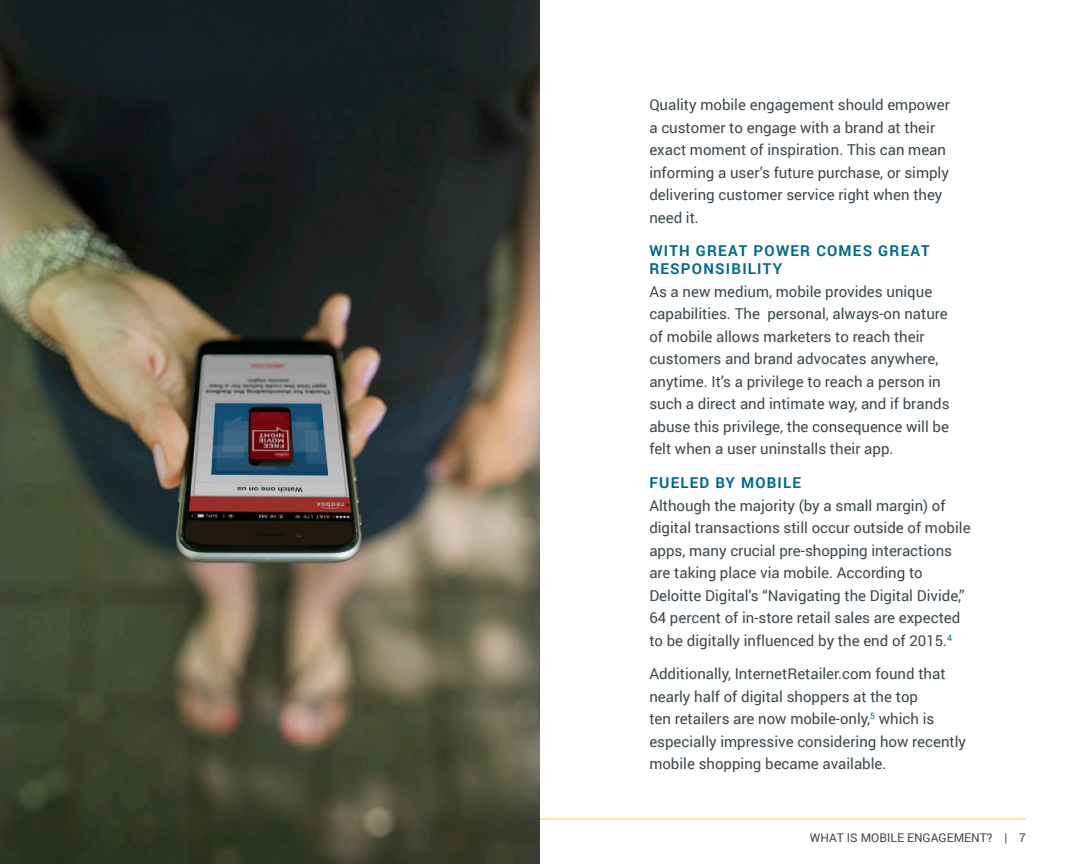
<style>
.page{position:relative;width:1080px;height:864px;background:#fff}
.page>*{position:absolute;margin:0;border:0;box-sizing:border-box;transform-origin:0 0}
.Body_Copy_Regular_Ch{font:15px/22.5px "Roboto";color:#3d494c}
.Body_Head_Bold_Pacif{font:700 15px/18px "Roboto";letter-spacing:.08em;color:#00698f}
.t1{font:12px "Roboto";color:#3d494c}
</style>
<div class="page">
<hr style="left:54px;top:819px;width:972px;height:1px;background:#fec844">
<img style="left:0;top:0;width:540px;height:864px">
<p class="Body_Copy_Regular_Ch" style="left:649px;top:93px;width:302px">Quality mobile engagement should empower a customer to engage with a brand at their exact moment of inspiration. This can mean informing a user’s future purchase, or simply delivering customer service right when they need it.</p>
<p class="Body_Head_Bold_Pacif" style="left:649px;top:242px;width:282px">WITH GREAT POWER COMES GREAT<br>RESPONSIBILITY</p>
<p class="Body_Copy_Regular_Ch" style="left:649px;top:280px;width:302px">As a new medium, mobile provides unique capabilities. The personal, always-on nature of mobile allows marketers to reach their customers and brand advocates anywhere, anytime. It’s a privilege to reach a person in such a direct and intimate way, and if brands abuse this privilege, the consequence will be felt when a user uninstalls their app.</p>
<p class="Body_Head_Bold_Pacif" style="left:649px;top:473px;width:153px">FUELED BY MOBILE</p>
<p class="Body_Copy_Regular_Ch" style="left:649px;top:494px;width:323px">Although the majority (by a small margin) of digital transactions still occur outside of mobile apps, many crucial pre-shopping interactions are taking place via mobile. According to Deloitte Digital’s “Navigating the Digital Divide,” 64 percent of in-store retail sales are expected to be digitally influenced by the end of 2015.<sup>4</sup></p>
<p class="Body_Copy_Regular_Ch" style="left:649px;top:662px;width:318px">Additionally, InternetRetailer.com found that nearly half of digital shoppers at the top<br>ten retailers are now mobile-only,<sup>5</sup> which is especially impressive considering how recently mobile shopping became available.</p>
<p class="t1" style="left:810px;top:830px;width:218px">WHAT IS MOBILE ENGAGEMENT? | 7</p>
</div>
